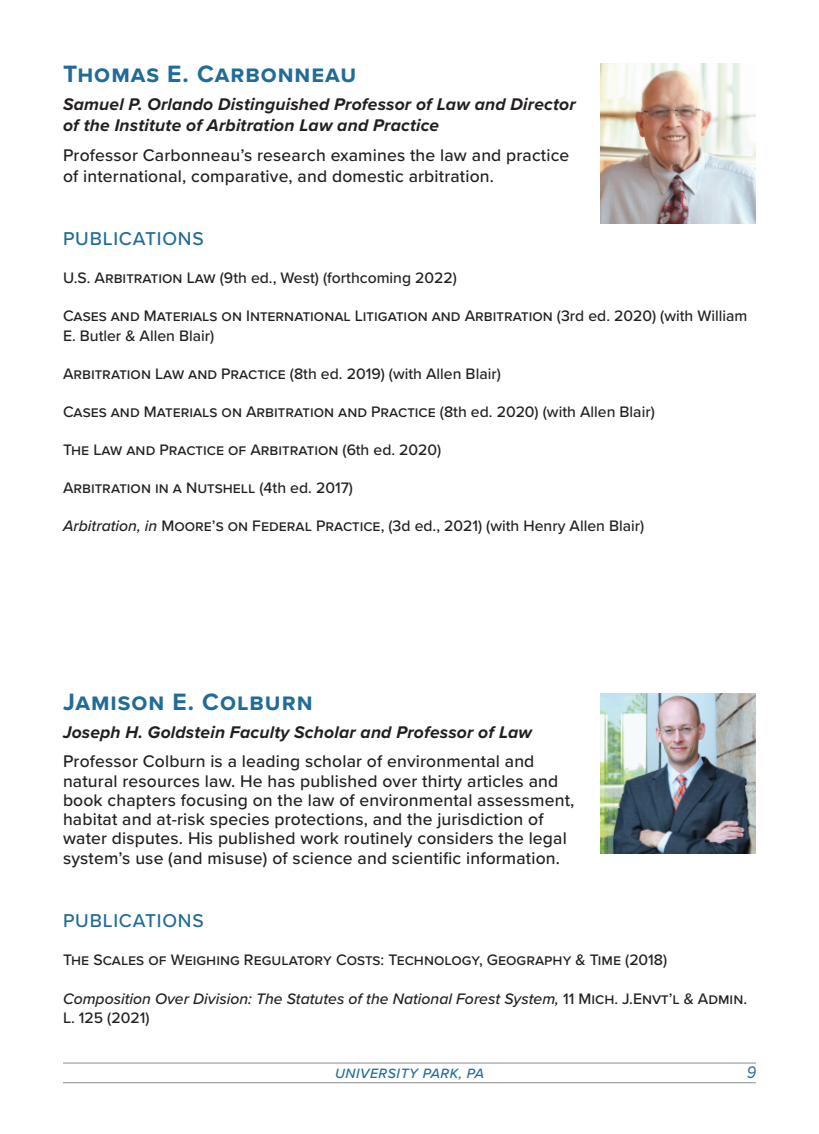
<style>
.page{position:relative;width:819px;height:1134px;background:#fff}
.page>*{position:absolute;margin:0;border:0;box-sizing:border-box;transform-origin:0 0}
.t1{font:700 24.5px "Proxima Nova";letter-spacing:.04em;color:#206b99}
.t2{font:500 19.25px "Proxima Nova";letter-spacing:.04em;color:#206b99}
.t3{font:500 17.5px/19.2px "Proxima Nova";letter-spacing:.01em;color:#231f20}
.t4{font:italic 700 17.5px "Proxima Nova";letter-spacing:.01em;color:#231f20}
.t5{font:italic 17.32px "Proxima Nova";color:#206b99;scale:.91 1}
.t6{font:500 15.75px/19.1px "Proxima Nova";color:#231f20}
.t7{font:italic 500 15.75px/19.2px "Proxima Nova";color:#231f20}
.t8{font:italic 500 14px "Proxima Nova";letter-spacing:.04em;color:#206b99}
.s1{font-weight:700;font-style:italic}
.s2{font-style:italic}
.s3{font-style:normal}
</style>
<div class="page">
<hr style="left:63px;top:1063px;width:693px;height:1px;background:#8a8c8f">
<hr style="left:63px;top:1082px;width:693px;height:1px;background:#8a8c8f">
<img style="left:601px;top:63px;width:155px;height:160px">
<img style="left:601px;top:693px;width:155px;height:160px">
<p class="t1" style="left:63px;top:56px;width:295px">Thomas E. Carbonneau</p>
<p class="t4" style="left:63px;top:91px;width:514px">Samuel P. Orlando Distinguished Professor of Law and Director</p>
<p class="t3" style="left:63px;top:110px;width:508px;line-height:29.8px"><span class="s1">of the Institute of Arbitration Law and Practice<br></span>Professor Carbonneau’s research examines the law and practice</p>
<p class="t3" style="left:63px;top:166px;width:433px">of international, comparative, and domestic arbitration.</p>
<p class="t2" style="left:63px;top:224px;width:142px">PUBLICATIONS</p>
<p class="t6" style="left:63px;top:268px;width:395px">U.S. Arbitration Law (9th ed., West) (forthcoming 2022)</p>
<p class="t6" style="left:63px;top:306px;width:686px">Cases and Materials on International Litigation and Arbitration (3rd ed. 2020) (with William<br>E. Butler &amp; Allen Blair)</p>
<p class="t6" style="left:63px;top:363px;width:439px">Arbitration Law and Practice (8th ed. 2019) (with Allen Blair)</p>
<p class="t6" style="left:63px;top:401px;width:593px">Cases and Materials on Arbitration and Practice (8th ed. 2020) (with Allen Blair)</p>
<p class="t6" style="left:63px;top:440px;width:380px">The Law and Practice of Arbitration (6th ed. 2020)</p>
<p class="t6" style="left:63px;top:478px;width:292px">Arbitration in a Nutshell (4th ed. 2017)</p>
<p class="t6" style="left:63px;top:516px;width:583px"><span class="s2">Arbitration, in</span> Moore’s on Federal Practice, (3d ed., 2021) (with Henry Allen Blair)</p>
<p class="t1" style="left:63px;top:683px;width:251px">Jamison E. Colburn</p>
<p class="t4" style="left:63px;top:719px;width:471px">Joseph H. Goldstein Faculty Scholar and Professor of Law</p>
<p class="t3" style="left:63px;top:751px;width:513px">Professor Colburn is a leading scholar of environmental and natural resources law. He has published over thirty articles and book chapters focusing on the law of environmental assessment, habitat and at-risk species protections, and the jurisdiction of water disputes. His published work routinely considers the legal system’s use (and misuse) of science and scientific information.</p>
<p class="t2" style="left:63px;top:906px;width:142px">PUBLICATIONS</p>
<p class="t6" style="left:63px;top:950px;width:606px">The Scales of Weighing Regulatory Costs: Technology, Geography &amp; Time (2018)</p>
<p class="t7" style="left:63px;top:988px;width:686px">Composition Over Division: The Statutes of the National Forest System, <span class="s3">11 Mich. J.Envt’l &amp; Admin.<br>L. 125 (2021)</span></p>
<p class="t8" style="left:335px;top:1063px;width:151px">UNIVERSITY PARK, PA</p>
<p class="t5" style="left:747px;top:1059px;width:12px">9</p>
</div>
